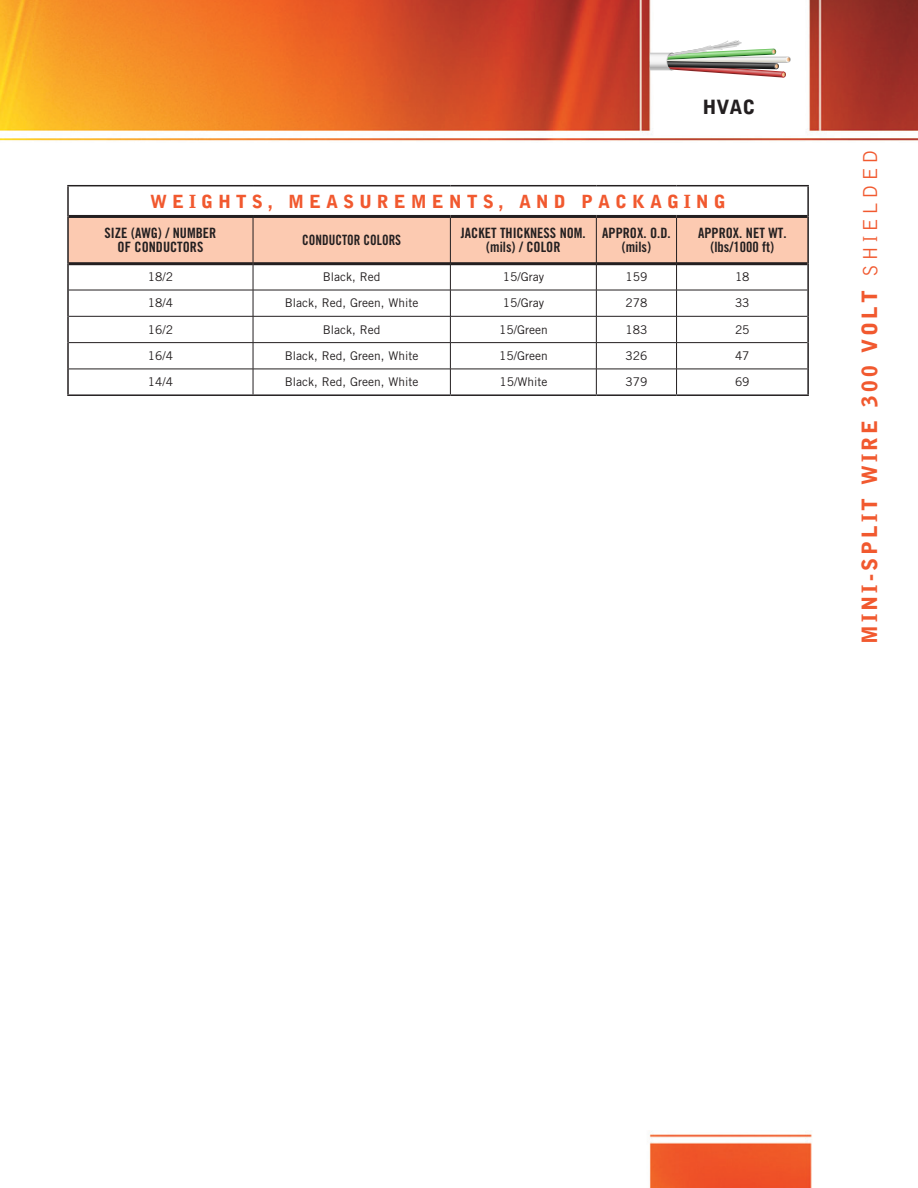
<style>
.page{position:relative;width:918px;height:1188px;background:#fff}
.page>*{position:absolute;margin:0;border:0;box-sizing:border-box;transform-origin:0 0}
.t1{font:900 21px "Bell Gothic Std";letter-spacing:.15em;color:#f1592f}
.t2{font:900 19.5px "Bell Gothic Std";color:#231f20}
.t3{font:900 18px "Bell Gothic Std";letter-spacing:.275em;color:#f1592f}
.t4{font:14.25px/14.2px "Trade Gothic LT Std Bd Cn 20";color:#231f20;text-align:center}
.t5{font:14.25px "Trade Gothic LT Std Bd Cn 20";color:#231f20;scale:.93 1}
.t6{font:12px "Trade Gothic LT Std";color:#231f20}
.s1{font-weight:300}
</style>
<div class="page">
<img style="left:0;top:0;width:918px;height:1188px">
<svg style="left:650px;top:40px;width:141px;height:38px"></svg>
<hr style="left:69px;top:215px;width:184px;height:3px;background:#231f20">
<hr style="left:253px;top:215px;width:197px;height:3px;background:#231f20">
<hr style="left:450px;top:215px;width:146px;height:3px;background:#231f20">
<hr style="left:596px;top:215px;width:81px;height:3px;background:#231f20">
<hr style="left:677px;top:215px;width:130px;height:3px;background:#231f20">
<hr style="left:67px;top:185px;width:186px;height:1px;background:#231f20">
<hr style="left:67px;top:186px;width:2px;height:30px;background:#231f20">
<hr style="left:253px;top:185px;width:197px;height:1px;background:#231f20">
<hr style="left:450px;top:185px;width:146px;height:1px;background:#231f20">
<hr style="left:596px;top:185px;width:81px;height:1px;background:#231f20">
<hr style="left:677px;top:185px;width:132px;height:1px;background:#231f20">
<hr style="left:67px;top:216px;width:2px;height:48px;background:#231f20">
<hr style="left:67px;top:264px;width:2px;height:26px;background:#231f20">
<hr style="left:67px;top:290px;width:2px;height:26px;background:#231f20">
<hr style="left:67px;top:316px;width:2px;height:27px;background:#231f20">
<hr style="left:67px;top:343px;width:2px;height:26px;background:#231f20">
<hr style="left:67px;top:369px;width:2px;height:25px;background:#231f20">
<hr style="left:807px;top:186px;width:2px;height:30px;background:#231f20">
<hr style="left:807px;top:216px;width:2px;height:48px;background:#231f20">
<hr style="left:807px;top:264px;width:2px;height:26px;background:#231f20">
<hr style="left:807px;top:290px;width:2px;height:26px;background:#231f20">
<hr style="left:807px;top:316px;width:2px;height:27px;background:#231f20">
<hr style="left:807px;top:343px;width:2px;height:26px;background:#231f20">
<hr style="left:807px;top:369px;width:2px;height:25px;background:#231f20">
<hr style="left:67px;top:394px;width:186px;height:2px;background:#231f20">
<hr style="left:253px;top:394px;width:197px;height:2px;background:#231f20">
<hr style="left:450px;top:394px;width:146px;height:2px;background:#231f20">
<hr style="left:596px;top:394px;width:81px;height:2px;background:#231f20">
<hr style="left:677px;top:394px;width:132px;height:2px;background:#231f20">
<svg style="left:68px;top:216px;width:740px;height:178px"></svg>
<hr style="left:253px;top:218px;width:1px;height:46px;background:#231f20">
<hr style="left:450px;top:218px;width:1px;height:46px;background:#231f20">
<hr style="left:596px;top:218px;width:1px;height:46px;background:#231f20">
<hr style="left:676px;top:218px;width:1px;height:46px;background:#231f20">
<h2 class="t2" style="left:702px;top:95px;width:55px">HVAC</h2>
<h3 class="t3" style="left:150px;top:191px;width:577px">WEIGHTS, MEASUREMENTS, AND PACKAGING</h3>
<p class="t4" style="left:105px;top:226px;width:113px">SIZE (AWG) / NUMBER<br>OF CONDUCTORS</p>
<p class="t5" style="left:302px;top:231px;width:108px">CONDUCTOR COLORS</p>
<p class="t4" style="left:461px;top:226px;width:126px">JACKET THICKNESS NOM. (mils) / COLOR</p>
<p class="t4" style="left:602px;top:226px;width:70px">APPROX. O.D. (mils)</p>
<p class="t4" style="left:698px;top:226px;width:90px">APPROX. NET WT. (lbs/1000 ft)</p>
<p class="t6" style="left:148px;top:270px;width:27px">18/2</p>
<p class="t6" style="left:323px;top:270px;width:59px">Black, Red</p>
<p class="t6" style="left:503px;top:270px;width:43px">15/Gray</p>
<p class="t6" style="left:625px;top:270px;width:23px">159</p>
<p class="t6" style="left:735px;top:270px;width:16px">18</p>
<p class="t6" style="left:148px;top:296px;width:27px">18/4</p>
<p class="t6" style="left:285px;top:296px;width:135px">Black, Red, Green, White</p>
<p class="t6" style="left:503px;top:296px;width:43px">15/Gray</p>
<p class="t6" style="left:625px;top:296px;width:23px">278</p>
<p class="t6" style="left:735px;top:296px;width:16px">33</p>
<p class="t6" style="left:148px;top:322px;width:27px">16/2</p>
<p class="t6" style="left:323px;top:322px;width:59px">Black, Red</p>
<p class="t6" style="left:499px;top:322px;width:50px">15/Green</p>
<p class="t6" style="left:625px;top:322px;width:23px">183</p>
<p class="t6" style="left:735px;top:322px;width:16px">25</p>
<p class="t6" style="left:148px;top:349px;width:27px">16/4</p>
<p class="t6" style="left:285px;top:349px;width:135px">Black, Red, Green, White</p>
<p class="t6" style="left:499px;top:349px;width:50px">15/Green</p>
<p class="t6" style="left:625px;top:349px;width:23px">326</p>
<p class="t6" style="left:735px;top:349px;width:16px">47</p>
<p class="t6" style="left:148px;top:375px;width:27px">14/4</p>
<p class="t6" style="left:285px;top:375px;width:135px">Black, Red, Green, White</p>
<p class="t6" style="left:499px;top:375px;width:49px">15/White</p>
<p class="t6" style="left:625px;top:375px;width:23px">379</p>
<p class="t6" style="left:735px;top:375px;width:16px">69</p>
<h1 class="t1" style="left:857px;top:644px;width:495px;rotate:-90deg">MINI-SPLIT WIRE 300 VOLT <span class="s1">SHIELDED</span></h1>
</div>
